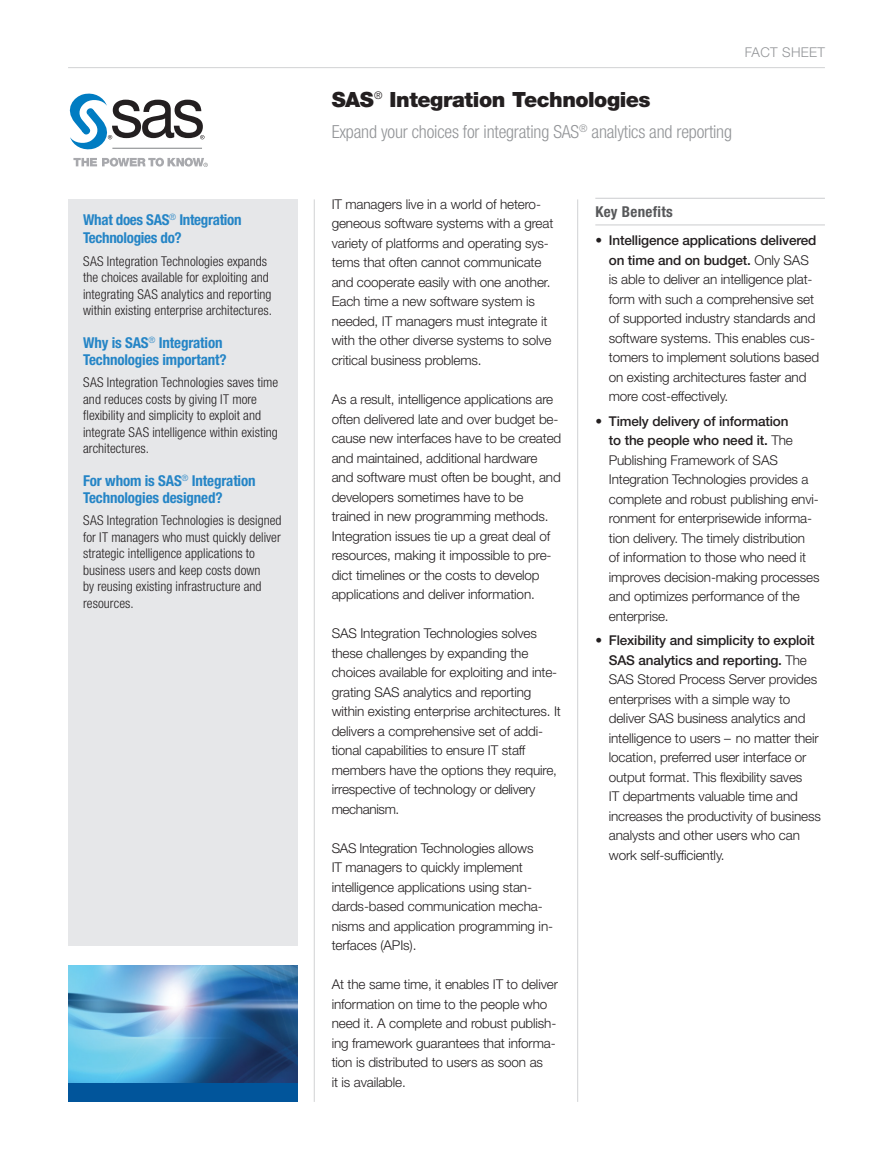
<style>
.page{position:relative;width:893px;height:1170px;background:#fff}
.page>*{position:absolute;margin:0;border:0;box-sizing:border-box;transform-origin:0 0}
.t1{font:900 21px "Helvetica Neue LT Std";letter-spacing:-.025em;color:#231f20}
.t2{font:300 condensed 18px "Helvetica Neue LT Std";letter-spacing:-.01em;color:#939598}
.t3{font:700 condensed 15px/16.5px "Helvetica Neue LT Std";letter-spacing:-.01em;color:#2585c6}
.t4{font:700 condensed 15px "Helvetica Neue LT Std";letter-spacing:.02em;color:#57585a}
.t5{font:300 13.5px/19.5px "Helvetica Neue LT Std";letter-spacing:-.01em;color:#231f20}
.t6{font:300 condensed 13.5px/16.5px "Helvetica Neue LT Std";letter-spacing:.005em;color:#231f20}
.t7{font:300 13.5px "Helvetica Neue LT Std";letter-spacing:.02em;color:#939598}
.s1{font-weight:500}
</style>
<div class="page">
<hr style="left:68px;top:67px;width:757px;height:1px;background:#d1d2d4">
<hr style="left:314px;top:199px;width:1px;height:902px;background:#d1d2d4">
<hr style="left:577px;top:199px;width:1px;height:902px;background:#d1d2d4">
<div style="left:68px;top:199px;width:230px;height:746px;background:#e6e7e9"></div>
<img style="left:68px;top:965px;width:230px;height:117px">
<div style="left:68px;top:1082px;width:230px;height:19px;background:#01559b"></div>
<hr style="left:595px;top:198px;width:230px;height:1px;background:#d1d2d4">
<hr style="left:595px;top:224px;width:230px;height:1px;background:#d1d2d4">
<svg style="left:73px;top:158px;width:135px;height:9px"></svg>
<svg style="left:69px;top:93px;width:136px;height:57px"></svg>
<hr style="left:112px;top:148px;width:90px;height:1px;background:#808285">
<p class="t3" style="left:83px;top:210px;width:160px;line-height:18px">What does SAS<sup>®</sup> Integration<br>Technologies do?</p>
<p class="t6" style="left:83px;top:252px;width:190px">SAS Integration Technologies expands the choices available for exploiting and integrating SAS analytics and reporting within existing enterprise architectures.</p>
<p class="t3" style="left:83px;top:334px;width:145px">Why is SAS<sup>®</sup> Integration<br>Technologies important?</p>
<p class="t6" style="left:83px;top:374px;width:197px">SAS Integration Technologies saves time and reduces costs by giving IT more flexibility and simplicity to exploit and integrate SAS intelligence within existing architectures.</p>
<p class="t3" style="left:83px;top:472px;width:174px">For whom is SAS<sup>®</sup> Integration<br>Technologies designed?</p>
<p class="t6" style="left:83px;top:512px;width:200px">SAS Integration Technologies is designed for IT managers who must quickly deliver strategic intelligence applications to business users and keep costs down<br>by reusing existing infrastructure and resources.</p>
<h1 class="t1" style="left:332px;top:87px;width:320px">SAS<sup>®</sup> Integration Technologies</h1>
<h2 class="t2" style="left:332px;top:122px;width:402px">Expand your choices for integrating SAS<sup>®</sup> analytics and reporting</h2>
<p class="t7" style="left:745px;top:44px;width:82px">FACT SHEET</p>
<p class="t5" style="left:332px;top:194px;width:223px">IT managers live in a world of hetero&shy;geneous software systems with a great variety of platforms and operating sys&shy;tems that often cannot communicate and cooperate easily with one another.<br>Each time a new software system is needed, IT managers must integrate it with the other diverse systems to solve critical business problems.</p>
<p class="t5" style="left:332px;top:389px;width:231px">As a result, intelligence applications are often delivered late and over budget be&shy;cause new interfaces have to be created and maintained, additional hardware and software must often be bought, and developers sometimes have to be trained in new programming methods.<br>Integration issues tie up a great deal of resources, making it impossible to pre&shy;dict timelines or the costs to develop applications and deliver information.</p>
<p class="t5" style="left:332px;top:623px;width:231px">SAS Integration Technologies solves these challenges by expanding the choices available for exploiting and inte&shy;grating SAS analytics and reporting within existing enterprise architectures. It delivers a comprehensive set of addi&shy;tional capabilities to ensure IT staff members have the options they require, irrespective of technology or delivery mechanism.</p>
<p class="t5" style="left:332px;top:837px;width:223px">SAS Integration Technologies allows<br>IT managers to quickly implement intelligence applications using stan&shy;dards-based communication mecha&shy;nisms and application programming in&shy;terfaces (APIs).</p>
<p class="t5" style="left:332px;top:974px;width:228px">At the same time, it enables IT to deliver information on time to the people who need it. A complete and robust publish&shy;ing framework guarantees that informa&shy;tion is distributed to users as soon as<br>it is available.</p>
<p class="t4" style="left:595px;top:202px;width:79px">Key Benefits</p>
<p class="t5" style="left:609px;top:230px;width:212px;text-indent:-14px">• <span class="s1">Intelligence applications delivered on time and on budget.</span> Only SAS is able to deliver an intelligence plat&shy;form with such a comprehensive set of supported industry standards and software systems. This enables cus&shy;tomers to implement solutions based on existing architectures faster and more cost-effectively.</p>
<p class="t5" style="left:609px;top:411px;width:212px;text-indent:-14px">• <span class="s1">Timely delivery of information<br>to the people who need it.</span> The<br>Publishing Framework of SAS<br>Integration Technologies provides a complete and robust publishing envi&shy;ronment for enterprisewide informa&shy;tion delivery. The timely distribution<br>of information to those who need it improves decision-making processes and optimizes performance of the enterprise.</p>
<p class="t5" style="left:609px;top:630px;width:214px;text-indent:-14px">• <span class="s1">Flexibility and simplicity to exploit SAS analytics and reporting.</span> The SAS Stored Process Server provides enterprises with a simple way to deliver SAS business analytics and intelligence to users – no matter their location, preferred user interface or output format. This flexibility saves<br>IT departments valuable time and increases the productivity of business analysts and other users who can work self-sufficiently.</p>
</div>
